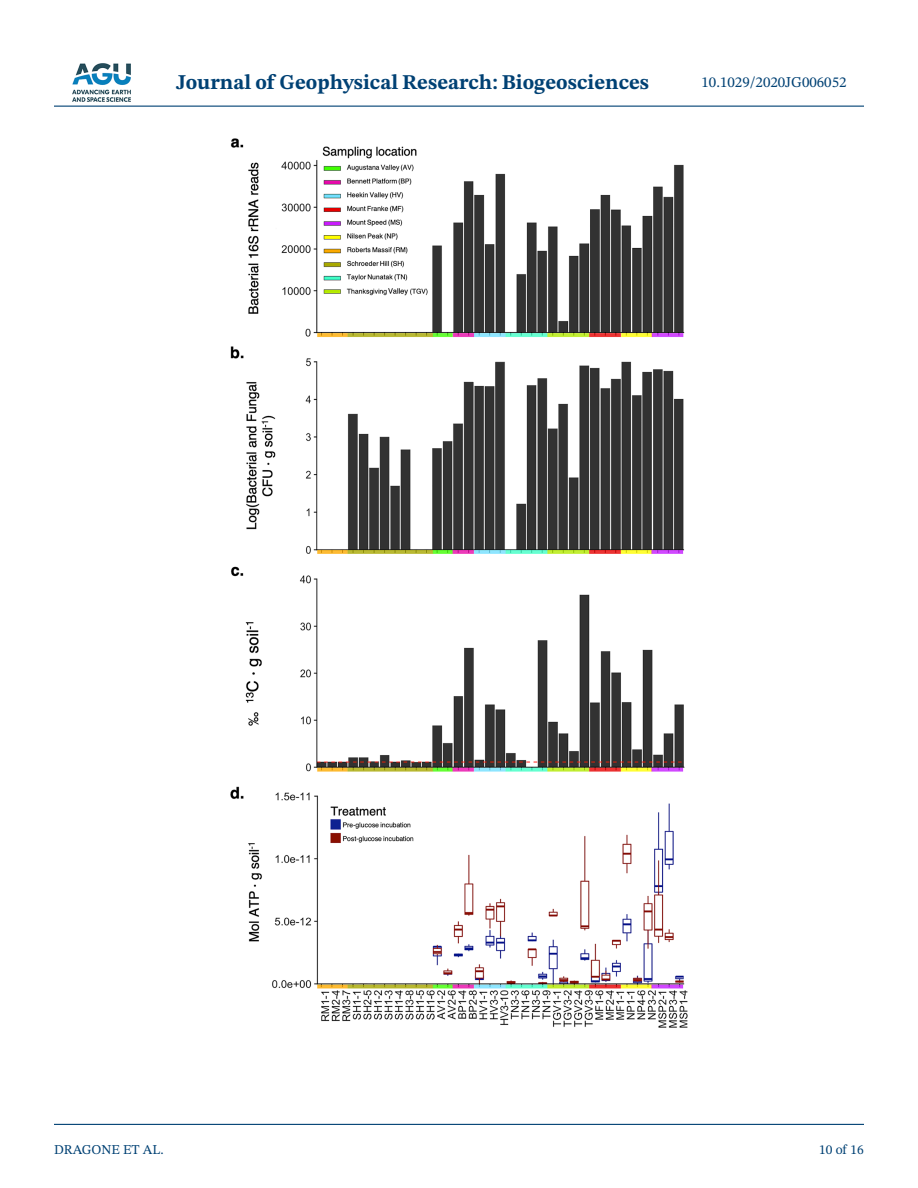
<style>
.page{position:relative;width:918px;height:1188px;background:#fff}
.page>*{position:absolute;margin:0;border:0;box-sizing:border-box;transform-origin:0 0}
.t1{font:700 21px "STIX Two Text";color:#004174}
.t2{font:15px "STIX Two Text";color:#004174}
.t3{font:13.5px "STIX Two Text";color:#004174}
</style>
<div class="page">
<hr style="left:54px;top:106px;width:810px;height:1px;background:#004174">
<hr style="left:54px;top:1124px;width:810px;height:1px;background:#004174">
<img style="left:72px;top:63px;width:59px;height:39px">
<img style="left:230px;top:138px;width:458px;height:890px">
<p class="t1" style="left:176px;top:67px;width:475px">Journal of Geophysical Research: Biogeosciences</p>
<p class="t2" style="left:702px;top:72px;width:147px">10.1029/2020JG006052</p>
<p class="t3" style="left:54px;top:1140px;width:111px">DRAGONE ET AL.</p>
<p class="t3" style="left:819px;top:1140px;width:46px">10 of 16</p>
</div>
